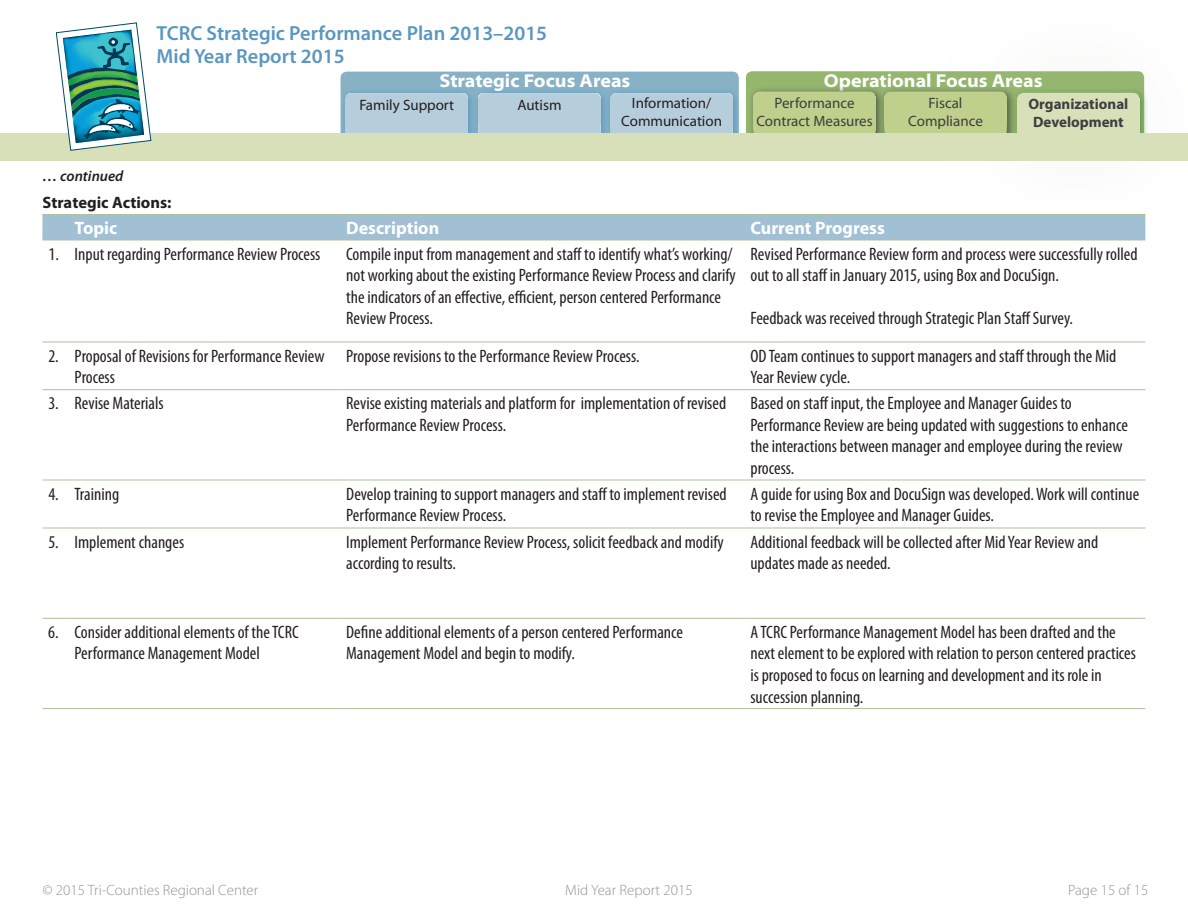
<style>
.page{position:relative;width:1188px;height:918px;background:#fff}
.page>*{position:absolute;margin:0;border:0;box-sizing:border-box;transform-origin:0 0}
.t1{font:600 20.4px/23.2px "Myriad Pro";color:#5997bf}
.t2{font:700 semi-expanded 18.75px "Myriad Pro";color:#fff}
.t3{font:condensed 18px/21.6px "Myriad Pro";color:#231f20}
.t4{font:700 18px "Myriad Pro";color:#fff}
.t5{font:700 16.5px "Myriad Pro";color:#231f20}
.t6{font:300 15px "Myriad Pro";color:#939598}
.t7{font:15px/18px "Myriad Pro";color:#231f20;text-align:center}
.t8{font:15px/18px "Myriad Pro";color:#3e3e3f;text-align:center}
.t9{font:700 15px/18px "Myriad Pro";color:#3e3e3f;text-align:center}
.t10{font:italic 600 15px "Myriad Pro";color:#231f20}
</style>
<div class="page">
<div style="left:341px;top:72px;width:398px;height:67px;background:#87b2c6;border-radius:6px"></div>
<svg style="left:340px;top:87px;width:132px;height:46px"></svg>
<div style="left:346px;top:93px;width:122px;height:45px;background:#b6cddc;border-radius:6px"></div>
<svg style="left:616px;top:87px;width:124px;height:46px"></svg>
<div style="left:611px;top:93px;width:122px;height:45px;background:#b6cddc;border-radius:6px"></div>
<svg style="left:472px;top:87px;width:138px;height:61px"></svg>
<div style="left:478px;top:93px;width:123px;height:45px;background:#b6cddc;border-radius:6px"></div>
<div style="left:746px;top:71px;width:398px;height:68px;background:#94b66d;border-radius:6px"></div>
<div style="left:921px;top:0;width:267px;height:238px;background:#adc29b;opacity:.3"></div>
<div style="left:1017px;top:93px;width:123px;height:45px;background:#d7e0b8;border-radius:6px"></div>
<div style="left:744px;top:82px;width:142px;height:64px;background:#adc29b;opacity:.3"></div>
<div style="left:753px;top:92px;width:123px;height:45px;background:#bfcf8c;border-radius:6px"></div>
<div style="left:875px;top:82px;width:142px;height:64px;background:#adc29b;opacity:.3"></div>
<div style="left:884px;top:92px;width:123px;height:45px;background:#bfcf8c;border-radius:6px"></div>
<div style="left:0;top:133px;width:1188px;height:28px;background:#d7e0b8"></div>
<svg style="left:56px;top:23px;width:95px;height:128px"></svg>
<svg style="left:42px;top:480px;width:27px;height:1px"></svg>
<svg style="left:42px;top:528px;width:27px;height:1px"></svg>
<svg style="left:42px;top:618px;width:27px;height:1px"></svg>
<svg style="left:42px;top:708px;width:27px;height:1px"></svg>
<hr style="left:69px;top:480px;width:271px;height:1px;background:#adc29b">
<hr style="left:340px;top:480px;width:405px;height:1px;background:#adc29b">
<hr style="left:745px;top:480px;width:400px;height:1px;background:#adc29b">
<hr style="left:69px;top:528px;width:271px;height:1px;background:#adc29b">
<hr style="left:340px;top:528px;width:405px;height:1px;background:#adc29b">
<hr style="left:745px;top:528px;width:400px;height:1px;background:#adc29b">
<hr style="left:69px;top:618px;width:271px;height:1px;background:#adc29b">
<hr style="left:340px;top:618px;width:405px;height:1px;background:#adc29b">
<hr style="left:745px;top:618px;width:400px;height:1px;background:#adc29b">
<hr style="left:69px;top:708px;width:271px;height:1px;background:#adc29b">
<hr style="left:340px;top:708px;width:405px;height:1px;background:#adc29b">
<hr style="left:745px;top:708px;width:400px;height:1px;background:#adc29b">
<svg style="left:42px;top:214px;width:1103px;height:27px;background:#a4c1d1"></svg>
<hr style="left:69px;top:214px;width:271px;height:1px;background:#adc29b">
<hr style="left:340px;top:214px;width:405px;height:1px;background:#adc29b">
<hr style="left:745px;top:214px;width:400px;height:1px;background:#adc29b">
<svg style="left:42px;top:342px;width:27px;height:1px"></svg>
<hr style="left:69px;top:342px;width:271px;height:1px;background:#adc29b">
<hr style="left:340px;top:342px;width:405px;height:1px;background:#adc29b">
<hr style="left:745px;top:342px;width:400px;height:1px;background:#adc29b">
<hr style="left:69px;top:389px;width:271px;height:1px;background:#adc29b">
<hr style="left:340px;top:389px;width:405px;height:1px;background:#adc29b">
<hr style="left:745px;top:389px;width:400px;height:1px;background:#adc29b">
<svg style="left:42px;top:389px;width:27px;height:1px"></svg>
<p class="t1" style="left:157px;top:21px;width:392px">TCRC Strategic Performance Plan 2013–2015<br>Mid Year Report 2015</p>
<p class="t10" style="left:43px;top:168px;width:82px">… continued</p>
<p class="t2" style="left:439px;top:71px;width:192px">Strategic Focus Areas</p>
<p class="t2" style="left:824px;top:70px;width:220px">Operational Focus Areas</p>
<p class="t8" style="left:756px;top:94px;width:118px">Performance<br>Contract Measures</p>
<p class="t8" style="left:908px;top:94px;width:76px">Fiscal<br>Compliance</p>
<p class="t7" style="left:621px;top:94px;width:102px">Information/<br>Communication</p>
<p class="t9" style="left:1028px;top:95px;width:101px">Organizational<br>Development</p>
<p class="t7" style="left:359px;top:96px;width:96px">Family Support</p>
<p class="t7" style="left:517px;top:96px;width:46px">Autism</p>
<p class="t5" style="left:42px;top:193px;width:131px">Strategic Actions:</p>
<p class="t4" style="left:75px;top:218px;width:44px">Topic</p>
<p class="t4" style="left:346px;top:218px;width:94px">Description</p>
<p class="t4" style="left:751px;top:218px;width:136px">Current Progress</p>
<p class="t3" style="left:48px;top:243px;width:274px">1. Input regarding Performance Review Process</p>
<p class="t3" style="left:346px;top:243px;width:391px">Compile input from management and staff to identify what’s working/ not working about the existing Performance Review Process and clarify the indicators of an effective, efficient, person centered Performance Review Process.</p>
<p class="t3" style="left:751px;top:243px;width:389px">Revised Performance Review form and process were successfully rolled out to all staff in January 2015, using Box and DocuSign.</p>
<p class="t3" style="left:751px;top:308px;width:324px">Feedback was received through Strategic Plan Staff Survey.</p>
<p class="t3" style="left:75px;top:345px;width:252px;text-indent:-26px">2. Proposal of Revisions for Performance Review<br>Process</p>
<p class="t3" style="left:346px;top:345px;width:295px">Propose revisions to the Performance Review Process.</p>
<p class="t3" style="left:751px;top:345px;width:367px">OD Team continues to support managers and staff through the Mid<br>Year Review cycle.</p>
<p class="t3" style="left:48px;top:393px;width:117px">3. Revise Materials</p>
<p class="t3" style="left:346px;top:393px;width:382px">Revise existing materials and platform for implementation of revised<br>Performance Review Process.</p>
<p class="t3" style="left:751px;top:393px;width:379px">Based on staff input, the Employee and Manager Guides to Performance Review are being updated with suggestions to enhance the interactions between manager and employee during the review process.</p>
<p class="t3" style="left:48px;top:483px;width:72px">4. Training</p>
<p class="t3" style="left:346px;top:483px;width:382px">Develop training to support managers and staff to implement revised<br>Performance Review Process.</p>
<p class="t3" style="left:751px;top:483px;width:390px">A guide for using Box and DocuSign was developed. Work will continue to revise the Employee and Manager Guides.</p>
<p class="t3" style="left:48px;top:531px;width:137px">5. Implement changes</p>
<p class="t3" style="left:346px;top:531px;width:379px">Implement Performance Review Process, solicit feedback and modify according to results.</p>
<p class="t3" style="left:750px;top:531px;width:349px">Additional feedback will be collected after Mid Year Review and updates made as needed.</p>
<p class="t3" style="left:75px;top:621px;width:226px;text-indent:-26px">6. Consider additional elements of the TCRC<br>Performance Management Model</p>
<p class="t3" style="left:346px;top:621px;width:338px">Define additional elements of a person centered Performance<br>Management Model and begin to modify.</p>
<p class="t3" style="left:750px;top:621px;width:387px">A TCRC Performance Management Model has been drafted and the next element to be explored with relation to person centered practices is proposed to focus on learning and development and its role in succession planning.</p>
<p class="t6" style="left:42px;top:882px;width:217px">© 2015 Tri-Counties Regional Center</p>
<p class="t6" style="left:565px;top:882px;width:129px">Mid Year Report 2015</p>
<p class="t6" style="left:1068px;top:882px;width:82px">Page 15 of 15</p>
</div>
